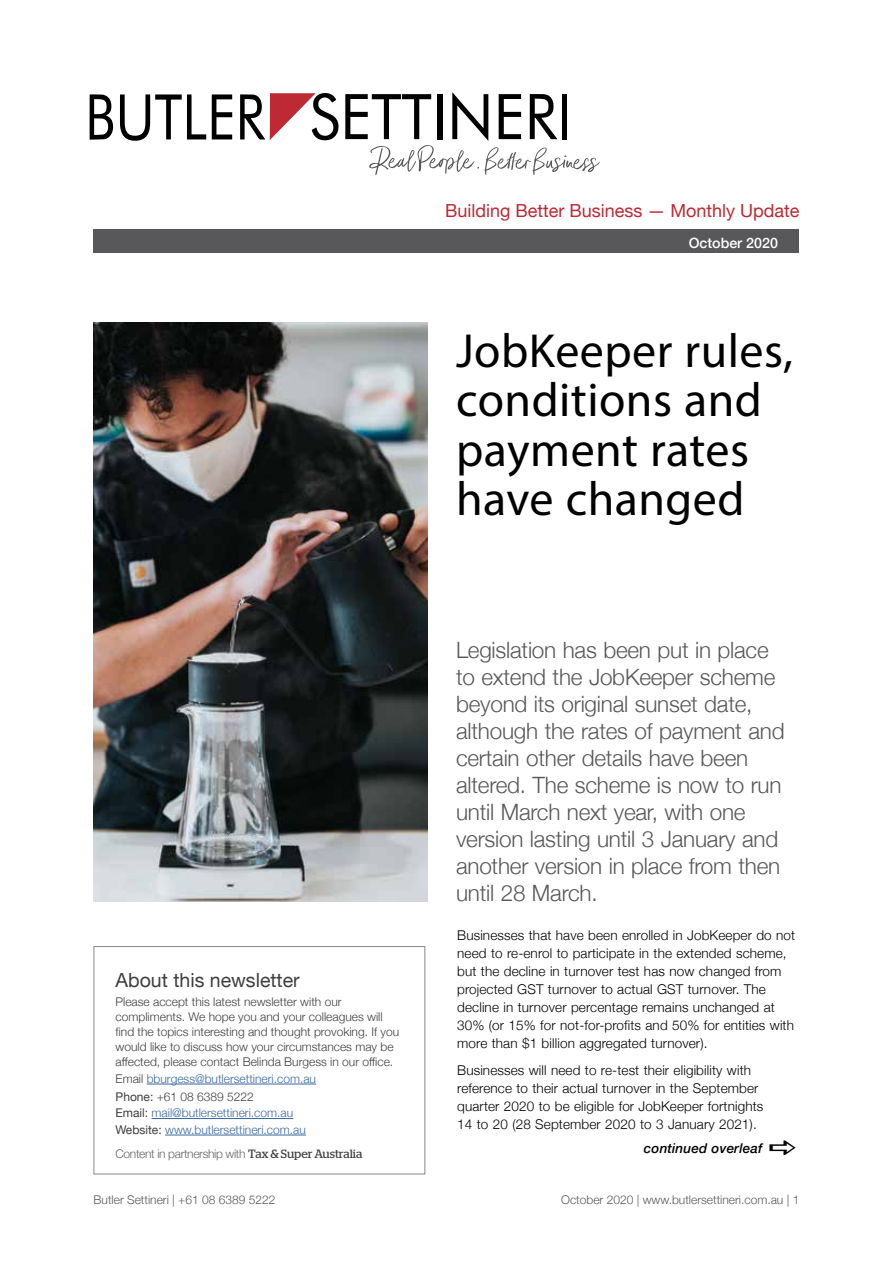
<style>
.page{position:relative;width:893px;height:1263px;background:#fff}
.page>*{position:absolute;margin:0;border:0;box-sizing:border-box;transform-origin:0 0}
.t1{font:48px/49.5px "Myriad Pro";letter-spacing:.01em;color:#000}
.t2{font:300 22.5px/27px "Helvetica Neue";letter-spacing:-.01em;color:#58585a}
.t3{font:19.5px "Helvetica Neue";color:#3e3d40}
.t4{font:18px "Helvetica Neue";color:#bd2933}
.t5{font:500 14.25px "Helvetica Neue";color:#fff}
.t6{font:300 13.5px/18px "Helvetica Neue";letter-spacing:.01em;color:#000}
.t7{font:italic 500 13.5px "Helvetica Neue";letter-spacing:.01em;color:#000}
.t8{font:300 12px/15px "Helvetica Neue";color:#3e3d40}
.t9{font:300 12px/18px "Helvetica Neue";color:#3968a2}
.t10{font:300 12px "Helvetica Neue";color:#58585a}
.t11{font:300 12px "Helvetica Neue";letter-spacing:-.03em;color:#646567}
.s1{color:#3e3d40}
.s2{font-weight:400;color:#3e3d40}
.s3{font-family:"Stag";font-weight:400;color:#3e3d40}
</style>
<div class="page">
<img style="left:94px;top:322px;width:333px;height:579px">
<svg style="left:90px;top:94px;width:23px;height:46px"></svg>
<svg style="left:240px;top:93px;width:99px;height:47px"></svg>
<svg style="left:212px;top:94px;width:20px;height:45px"></svg>
<svg style="left:120px;top:94px;width:86px;height:47px"></svg>
<svg style="left:345px;top:92px;width:255px;height:83px"></svg>
<div style="left:94px;top:230px;width:705px;height:23px;background:#58575a"></div>
<hr style="left:147px;top:1084px;width:169px;height:1px;background:#3968a2">
<hr style="left:152px;top:1118px;width:141px;height:1px;background:#3968a2">
<hr style="left:165px;top:1135px;width:141px;height:1px;background:#3968a2">
<div style="left:94px;top:946px;width:331px;height:228px;border:1px solid #87888a"></div>
<h3 class="t4" style="left:445px;top:198px;width:356px">Building Better Business — Monthly Update</h3>
<p class="t5" style="left:689px;top:232px;width:91px">October 2020</p>
<h1 class="t1" style="left:456px;top:325px;width:338px">JobKeeper rules, conditions and payment rates have changed</h1>
<h3 class="t3" style="left:116px;top:966px;width:186px">About this newsletter</h3>
<p class="t8" style="left:116px;top:994px;width:285px">Please accept this latest newsletter with our compliments. We hope you and your colleagues will find the topics interesting and thought provoking. If you would like to discuss how your circumstances may be affected, please contact Belinda Burgess in our office.</p>
<p class="t9" style="left:116px;top:1069px;width:202px"><span class="s1">Email</span> bburgess@butlersettineri.com.au<br><span class="s2">Phone:</span> <span class="s1">+61 08 6389 5222</span></p>
<p class="t9" style="left:116px;top:1104px;width:192px;line-height:16.5px"><span class="s2">Email:</span> mail@butlersettineri.com.au<br><span class="s2">Website:</span> www.butlersettineri.com.au</p>
<p class="t11" style="left:116px;top:1143px;width:248px">Content in partnership with <span class="s3">Tax &amp; Super Australia</span></p>
<p class="t2" style="left:456px;top:634px;width:330px">Legislation has been put in place to extend the JobKeeper scheme beyond its original sunset date, although the rates of payment and certain other details have been altered. The scheme is now to run until March next year, with one version lasting until 3 January and another version in place from then until 28 March.</p>
<p class="t6" style="left:457px;top:925px;width:340px">Businesses that have been enrolled in JobKeeper do not need to re-enrol to participate in the extended scheme, but the decline in turnover test has now changed from projected GST turnover to actual GST turnover. The decline in turnover percentage remains unchanged at 30% (or 15% for not-for-profits and 50% for entities with more than $1 billion aggregated turnover).</p>
<p class="t6" style="left:457px;top:1060px;width:308px">Businesses will need to re-test their eligibility with reference to their actual turnover in the September quarter 2020 to be eligible for JobKeeper fortnights 14 to 20 (28 September 2020 to 3 January 2021).</p>
<p class="t7" style="left:644px;top:1137px;width:120px">continued overleaf</p>
<p class="t10" style="left:94px;top:1190px;width:183px">Butler Settineri | +61 08 6389 5222</p>
<p class="t10" style="left:561px;top:1190px;width:240px">October 2020 | www.butlersettineri.com.au | 1</p>
</div>
